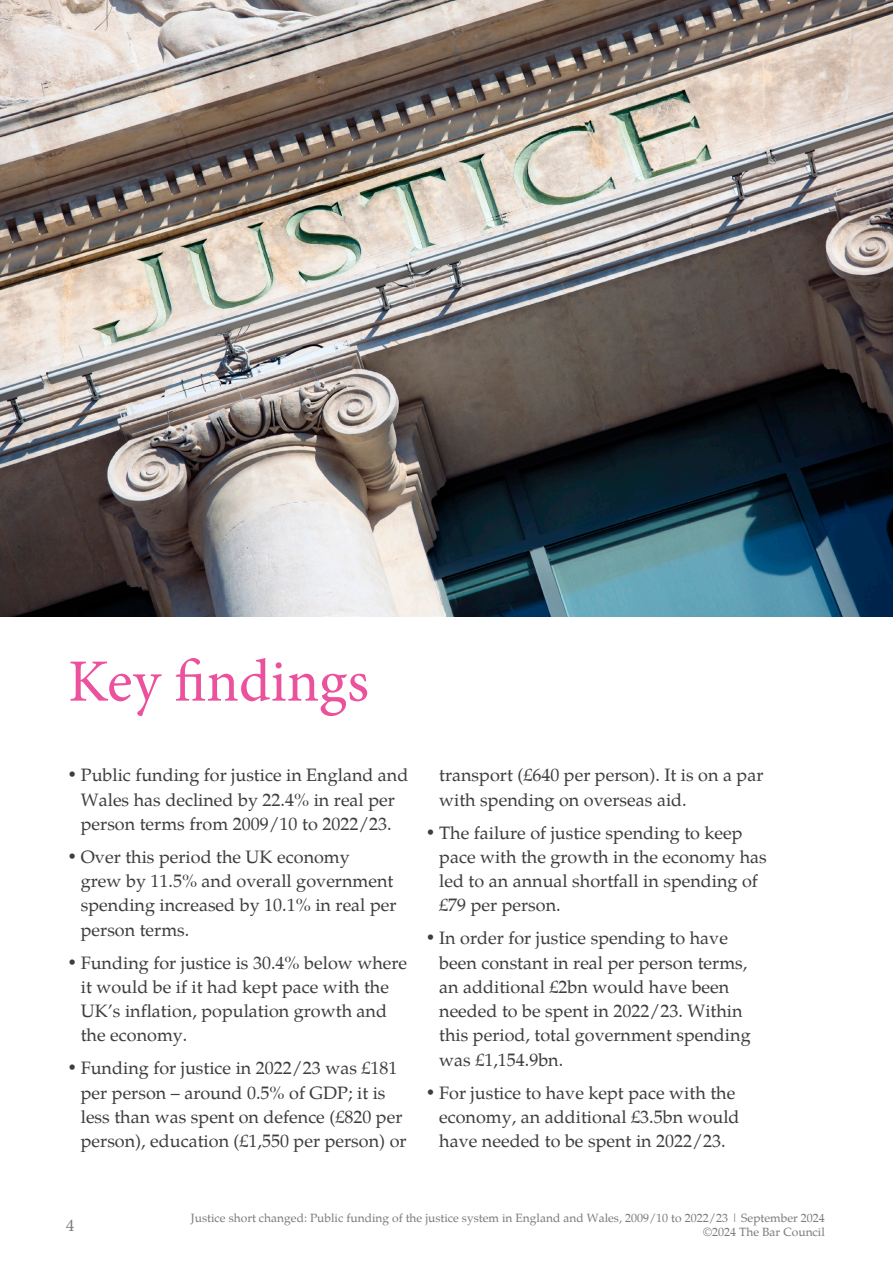
<style>
.page{position:relative;width:893px;height:1263px;background:#fff}
.page>*{position:absolute;margin:0;border:0;box-sizing:border-box;transform-origin:0 0}
.t1{font:60px "Minion Pro";color:#ec519e}
.t2{font:18px/24.3px "Palatino";color:#3e3e3f}
.t3{font:18px "Minion Pro";color:#7a7c7f}
.t4{font:12px/13.8px "Palatino";color:#7a7c7f;text-align:right}
</style>
<div class="page">
<img style="left:0;top:0;width:893px;height:617px">
<p class="t1" style="left:68px;top:641px;width:302px">Key findings</p>
<p class="t2" style="left:68px;top:761px;width:342px;text-align:center">• Public funding for justice in England and<br>Wales has declined by 22.4% in real per person terms from 2009/10 to 2022/23.</p>
<p class="t2" style="left:81px;top:843px;width:317px;text-indent:-13px">• Over this period the UK economy<br>grew by 11.5% and overall government spending increased by 10.1% in real per person terms.</p>
<p class="t2" style="left:81px;top:949px;width:328px;text-indent:-13px">• Funding for justice is 30.4% below where it would be if it had kept pace with the<br>UK’s inflation, population growth and the economy.</p>
<p class="t2" style="left:81px;top:1054px;width:327px;text-indent:-13px">• Funding for justice in 2022/23 was £181 per person – around 0.5% of GDP; it is less than was spent on defence (£820 per person), education (£1,550 per person) or</p>
<p class="t2" style="left:439px;top:761px;width:326px">transport (£640 per person). It is on a par with spending on overseas aid.</p>
<p class="t2" style="left:439px;top:819px;width:329px;text-indent:-13px">• The failure of justice spending to keep pace with the growth in the economy has led to an annual shortfall in spending of £79 per person.</p>
<p class="t2" style="left:439px;top:924px;width:313px;text-indent:-13px">• In order for justice spending to have been constant in real per person terms, an additional £2bn would have been needed to be spent in 2022/23. Within this period, total government spending was £1,154.9bn.</p>
<p class="t2" style="left:439px;top:1079px;width:302px;text-indent:-13px">• For justice to have kept pace with the economy, an additional £3.5bn would have needed to be spent in 2022/23.</p>
<p class="t3" style="left:66px;top:1213px;width:10px">4</p>
<p class="t4" style="left:191px;top:1210px;width:635px">Justice short changed: Public funding of the justice system in England and Wales, 2009/10 to 2022/23 | September 2024 ©2024 The Bar Council</p>
</div>
